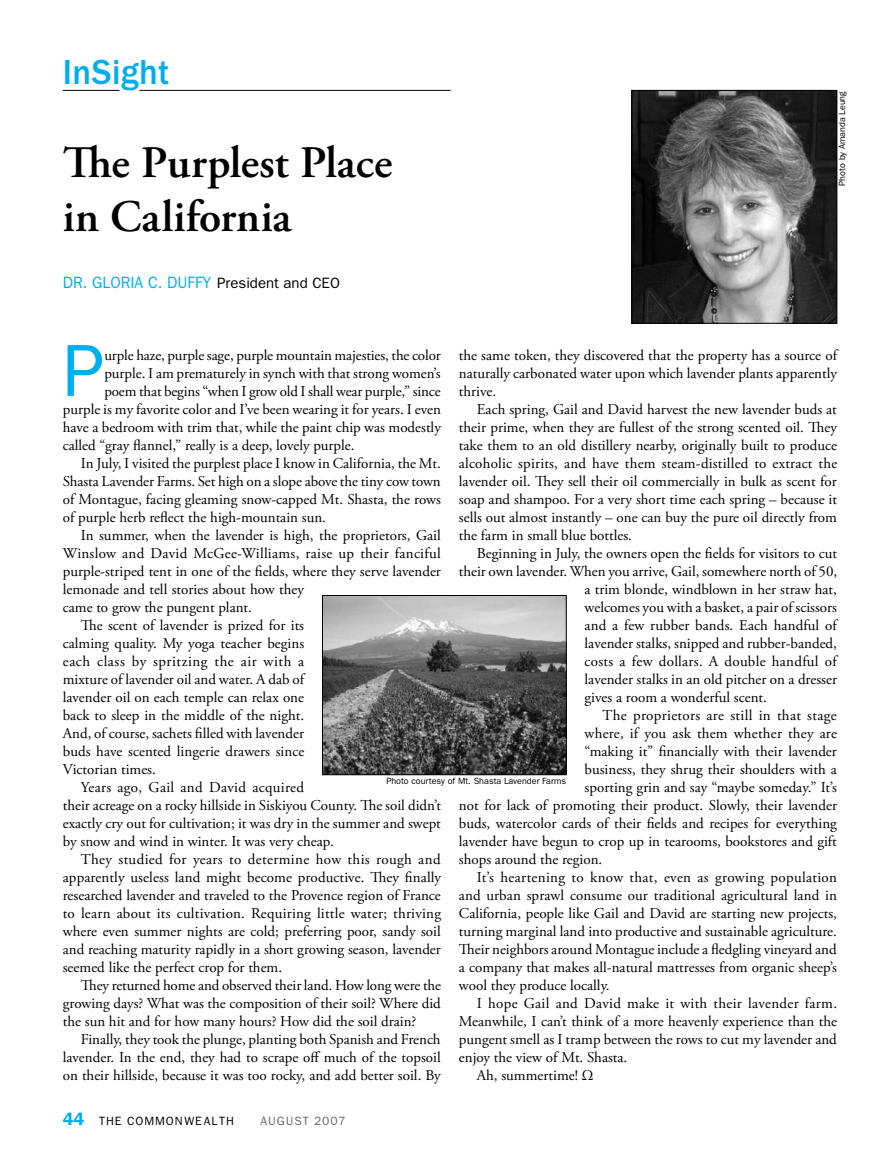
<style>
.page{position:relative;width:891px;height:1161px;background:#fff}
.page>*{position:absolute;margin:0;border:0;box-sizing:border-box;transform-origin:0 0}
.t1{font:74.25px "ITC Franklin Gothic Std";color:#00aeef}
.t2{font:600 45px/54px "Adobe Garamond Pro";color:#000}
.t3{font:500 36px "ITC Franklin Gothic Std";letter-spacing:.015em;color:#00aeef;scale:.96 1}
.t4{font:16.5px "ITC Franklin Gothic Std";color:#00aeef;scale:.95 1}
.t5{font:15px/18px "Adobe Garamond Pro";color:#000;text-align:justify}
.t6{font:15px "Adobe Garamond Pro";letter-spacing:.02em;color:#000}
.t7{font:15px "Adobe Garamond Pro";letter-spacing:.025em;color:#000}
.t8{font:15px "Adobe Garamond Pro";letter-spacing:.04em;color:#000}
.t9{font:12px "ITC Franklin Gothic Std";letter-spacing:.08em;color:#000}
.t10{font:12px "ITC Franklin Gothic Std";letter-spacing:.08em;color:#636467}
.t11{font:9px "ITC Franklin Gothic Std";color:#000}
.s1{font-size:15px;color:#000}
.s2{font-weight:600;font-size:18px;color:#00aeef}
</style>
<div class="page">
<hr style="left:139px;top:90px;width:312px;height:1px;background:#000">
<hr style="left:63px;top:90px;width:56px;height:1px;background:#000">
<img style="left:634px;top:92px;width:201px;height:230px">
<div style="left:632px;top:90px;width:205px;height:234px;border:1px solid #000"></div>
<img style="left:324px;top:597px;width:241px;height:176px">
<div style="left:322px;top:595px;width:245px;height:180px;border:1px solid #000"></div>
<h3 class="t3" style="left:63px;top:52px;width:113px">InSight</h3>
<h2 class="t2" style="left:63px;top:136px;width:331px">The Purplest Place in California</h2>
<p class="t4" style="left:63px;top:273px;width:293px">Dr. Gloria C. Duffy <span class="s1">President and CEO</span></p>
<p class="t11" style="left:837px;top:186px;width:96px;rotate:-90deg">Photo by Amanda Leung</p>
<h1 class="t1" style="left:63px;top:328px;width:43px">P</h1>
<p class="t5" style="left:104px;top:347px;width:338px">urple haze, purple sage, purple mountain majesties, the color</p>
<p class="t5" style="left:459px;top:347px;width:380px">the same token, they discovered that the property has a source of naturally carbonated water upon which lavender plants apparently thrive.</p>
<p class="t5" style="left:459px;top:401px;width:380px;text-indent:18px">Each spring, Gail and David harvest the new lavender buds at their prime, when they are fullest of the strong scented oil. They take them to an old distillery nearby, originally built to produce alcoholic spirits, and have them steam-distilled to extract the lavender oil. They sell their oil commercially in bulk as scent for soap and shampoo. For a very short time each spring – because it sells out almost instantly – one can buy the pure oil directly from the farm in small blue bottles.</p>
<p class="t5" style="left:477px;top:545px;width:362px">Beginning in July, the owners open the fields for visitors to cut</p>
<p class="t5" style="left:459px;top:563px;width:380px">their own lavender. When you arrive, Gail, somewhere north of 50,</p>
<p class="t5" style="left:585px;top:581px;width:254px">a trim blonde, windblown in her straw hat,</p>
<p class="t5" style="left:585px;top:599px;width:254px">welcomes you with a basket, a pair of scissors</p>
<p class="t5" style="left:585px;top:617px;width:254px">and a few rubber bands. Each handful of</p>
<p class="t5" style="left:585px;top:635px;width:254px">lavender stalks, snipped and rubber-banded,</p>
<p class="t6" style="left:585px;top:652px;width:254px">costs a few dollars. A double handful of</p>
<p class="t5" style="left:585px;top:671px;width:254px">lavender stalks in an old pitcher on a dresser</p>
<p class="t5" style="left:585px;top:689px;width:184px">gives a room a wonderful scent.</p>
<p class="t6" style="left:603px;top:706px;width:236px">The proprietors are still in that stage</p>
<p class="t5" style="left:585px;top:725px;width:254px">where, if you ask them whether they are</p>
<p class="t5" style="left:585px;top:743px;width:254px">“making it” financially with their lavender</p>
<p class="t5" style="left:585px;top:761px;width:254px">business, they shrug their shoulders with a</p>
<p class="t5" style="left:585px;top:779px;width:254px">sporting grin and say “maybe someday.” It’s</p>
<p class="t5" style="left:459px;top:797px;width:380px">not for lack of promoting their product. Slowly, their lavender</p>
<p class="t5" style="left:459px;top:815px;width:380px">buds, watercolor cards of their fields and recipes for everything</p>
<p class="t5" style="left:459px;top:833px;width:380px">lavender have begun to crop up in tearooms, bookstores and gift</p>
<p class="t5" style="left:459px;top:851px;width:145px">shops around the region.</p>
<p class="t7" style="left:477px;top:868px;width:362px">It’s heartening to know that, even as growing population</p>
<p class="t5" style="left:459px;top:887px;width:380px">and urban sprawl consume our traditional agricultural land in</p>
<p class="t5" style="left:459px;top:905px;width:380px">California, people like Gail and David are starting new projects,</p>
<p class="t5" style="left:459px;top:923px;width:380px">turning marginal land into productive and sustainable agriculture.</p>
<p class="t5" style="left:459px;top:941px;width:379px">Their neighbors around Montague include a fledgling vineyard and</p>
<p class="t5" style="left:459px;top:959px;width:380px">a company that makes all-natural mattresses from organic sheep’s</p>
<p class="t5" style="left:459px;top:977px;width:152px">wool they produce locally.</p>
<p class="t6" style="left:477px;top:994px;width:362px">I hope Gail and David make it with their lavender farm.</p>
<p class="t5" style="left:459px;top:1013px;width:380px">Meanwhile, I can’t think of a more heavenly experience than the</p>
<p class="t5" style="left:459px;top:1031px;width:380px">pungent smell as I tramp between the rows to cut my lavender and</p>
<p class="t5" style="left:459px;top:1049px;width:170px">enjoy the view of Mt. Shasta.</p>
<p class="t5" style="left:477px;top:1067px;width:118px">Ah, summertime! Ω</p>
<p class="t5" style="left:104px;top:365px;width:338px">purple. I am prematurely in synch with that strong women’s</p>
<p class="t5" style="left:104px;top:383px;width:338px">poem that begins “when I grow old I shall wear purple,” since</p>
<p class="t5" style="left:63px;top:401px;width:380px">purple is my favorite color and I’ve been wearing it for years. I even</p>
<p class="t5" style="left:63px;top:419px;width:380px">have a bedroom with trim that, while the paint chip was modestly</p>
<p class="t5" style="left:63px;top:437px;width:293px">called “gray flannel,” really is a deep, lovely purple.</p>
<p class="t5" style="left:81px;top:455px;width:362px">In July, I visited the purplest place I know in California, the Mt.</p>
<p class="t5" style="left:63px;top:473px;width:380px">Shasta Lavender Farms. Set high on a slope above the tiny cow town</p>
<p class="t5" style="left:63px;top:491px;width:380px">of Montague, facing gleaming snow-capped Mt. Shasta, the rows</p>
<p class="t5" style="left:63px;top:509px;width:265px">of purple herb reflect the high-mountain sun.</p>
<p class="t5" style="left:81px;top:527px;width:362px">In summer, when the lavender is high, the proprietors, Gail</p>
<p class="t6" style="left:63px;top:544px;width:379px">Winslow and David McGee-Williams, raise up their fanciful</p>
<p class="t5" style="left:63px;top:563px;width:380px">purple-striped tent in one of the fields, where they serve lavender</p>
<p class="t5" style="left:63px;top:581px;width:243px">lemonade and tell stories about how they</p>
<p class="t5" style="left:63px;top:599px;width:191px">came to grow the pungent plant.</p>
<p class="t5" style="left:81px;top:617px;width:225px">The scent of lavender is prized for its</p>
<p class="t5" style="left:63px;top:635px;width:243px">calming quality. My yoga teacher begins</p>
<p class="t8" style="left:63px;top:652px;width:243px">each class by spritzing the air with a</p>
<p class="t5" style="left:63px;top:671px;width:243px">mixture of lavender oil and water. A dab of</p>
<p class="t5" style="left:63px;top:689px;width:243px">lavender oil on each temple can relax one</p>
<p class="t5" style="left:63px;top:707px;width:243px">back to sleep in the middle of the night.</p>
<p class="t5" style="left:63px;top:725px;width:243px">And, of course, sachets filled with lavender</p>
<p class="t5" style="left:63px;top:743px;width:243px">buds have scented lingerie drawers since</p>
<p class="t5" style="left:63px;top:761px;width:95px">Victorian times.</p>
<p class="t6" style="left:81px;top:778px;width:225px">Years ago, Gail and David acquired</p>
<p class="t5" style="left:63px;top:797px;width:380px">their acreage on a rocky hillside in Siskiyou County. The soil didn’t</p>
<p class="t5" style="left:63px;top:815px;width:380px">exactly cry out for cultivation; it was dry in the summer and swept</p>
<p class="t5" style="left:63px;top:833px;width:273px">by snow and wind in winter. It was very cheap.</p>
<p class="t7" style="left:81px;top:850px;width:361px">They studied for years to determine how this rough and</p>
<p class="t5" style="left:63px;top:869px;width:380px">apparently useless land might become productive. They finally</p>
<p class="t5" style="left:63px;top:887px;width:380px">researched lavender and traveled to the Provence region of France</p>
<p class="t5" style="left:63px;top:905px;width:380px">to learn about its cultivation. Requiring little water; thriving</p>
<p class="t5" style="left:63px;top:923px;width:380px">where even summer nights are cold; preferring poor, sandy soil</p>
<p class="t5" style="left:63px;top:941px;width:380px">and reaching maturity rapidly in a short growing season, lavender</p>
<p class="t5" style="left:63px;top:959px;width:221px">seemed like the perfect crop for them.</p>
<p class="t5" style="left:81px;top:977px;width:362px">They returned home and observed their land. How long were the</p>
<p class="t5" style="left:63px;top:995px;width:380px">growing days? What was the composition of their soil? Where did</p>
<p class="t5" style="left:63px;top:1013px;width:355px">the sun hit and for how many hours? How did the soil drain?</p>
<p class="t5" style="left:81px;top:1031px;width:361px">Finally, they took the plunge, planting both Spanish and French</p>
<p class="t5" style="left:63px;top:1049px;width:380px">lavender. In the end, they had to scrape off much of the topsoil</p>
<p class="t5" style="left:63px;top:1067px;width:380px">on their hillside, because it was too rocky, and add better soil. By</p>
<p class="t11" style="left:386px;top:775px;width:181px">Photo courtesy of Mt. Shasta Lavender Farms</p>
<p class="t9" style="left:63px;top:1114px;width:173px"><span class="s2">44</span> THE COMMONWEALTH</p>
<p class="t10" style="left:261px;top:1114px;width:87px">August 2007</p>
</div>
